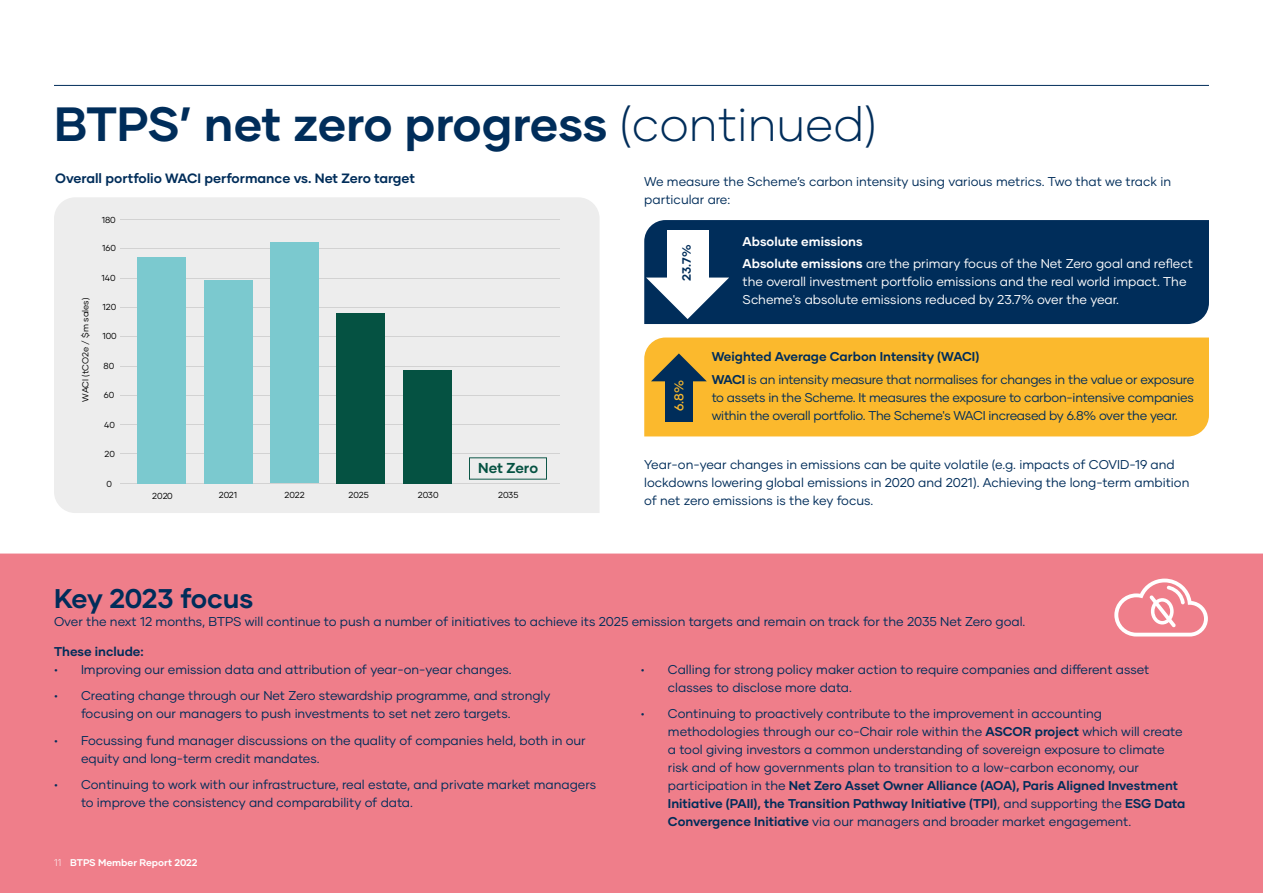
<style>
.page{position:relative;width:1263px;height:893px;background:#fff}
.page>*{position:absolute;margin:0;border:0;box-sizing:border-box;transform-origin:0 0}
.t1{font:700 48px "Gilmer";letter-spacing:-.01em;color:#002d5a}
.t2{font:700 27px "Gilmer";letter-spacing:-.015em;color:#002d5a}
.t3{font:700 14.4px "Gilmer";color:#055242}
.t4{font:700 13.5px "Gilmer";color:#002d5a}
.t5{font:12.75px/18px "Gilmer";color:#002d5a}
.t6{font:12.75px/22.2px "Gilmer";letter-spacing:-.02em;color:#002d5a}
.t7{font:12.75px/22.2px "Gilmer";color:#fff}
.t8{font:700 12.75px "Gilmer";color:#002d5a}
.t9{font:500 12.75px "Gilmer";color:#fbb92d}
.t10{font:700 12px "Gilmer";color:#002d5a}
.t11{font:700 9.75px "Gilmer";color:#002d5a}
.t12{font:700 9.75px "Gilmer";color:#fff}
.t13{font:8.7px "Gilmer";color:#000}
.s1{font-weight:300}
.s2{font-weight:700}
</style>
<div class="page">
<div style="left:644px;top:338px;width:565px;height:98px;background:#fbb92d"></div>
<div style="left:644px;top:220px;width:565px;height:104px;background:#002d5a"></div>
<hr style="left:54px;top:85px;width:1155px;height:1px;background:#002d5a">
<div style="left:54px;top:197px;width:546px;height:316px;background:#ededed"></div>
<hr style="left:120px;top:219px;width:439px;height:1px;background:#d2d2d2">
<hr style="left:120px;top:249px;width:439px;height:1px;background:#d2d2d2">
<hr style="left:120px;top:278px;width:439px;height:1px;background:#d2d2d2">
<hr style="left:120px;top:307px;width:439px;height:1px;background:#d2d2d2">
<hr style="left:120px;top:336px;width:439px;height:1px;background:#d2d2d2">
<hr style="left:120px;top:366px;width:439px;height:1px;background:#d2d2d2">
<hr style="left:120px;top:395px;width:439px;height:1px;background:#d2d2d2">
<hr style="left:120px;top:424px;width:439px;height:1px;background:#d2d2d2">
<hr style="left:120px;top:454px;width:439px;height:1px;background:#d2d2d2">
<hr style="left:120px;top:483px;width:439px;height:1px;background:#d2d2d2">
<div style="left:271px;top:243px;width:48px;height:240px;background:#7bc9cf"></div>
<div style="left:137px;top:257px;width:49px;height:226px;background:#7bc9cf"></div>
<div style="left:204px;top:280px;width:48px;height:203px;background:#7bc9cf"></div>
<div style="left:336px;top:313px;width:49px;height:170px;background:#055242"></div>
<div style="left:403px;top:370px;width:49px;height:113px;background:#055242"></div>
<svg style="left:469px;top:457px;width:78px;height:23px;background:#d4dcda"></svg>
<div style="left:667px;top:230px;width:41px;height:48px;background:#fff"></div>
<svg style="left:646px;top:278px;width:83px;height:41px"></svg>
<div style="left:665px;top:381px;width:28px;height:41px;background:#002d5a"></div>
<svg style="left:651px;top:353px;width:56px;height:28px;background:#817542"></svg>
<div style="left:0;top:554px;width:1263px;height:339px;background:#ef7e8a"></div>
<svg style="left:1114px;top:579px;width:94px;height:57px"></svg>
<h1 class="t1" style="left:54px;top:94px;width:824px">BTPS’ net zero progress <span class="s1">(continued)</span></h1>
<p class="t4" style="left:55px;top:170px;width:361px">Overall portfolio WACI performance vs. Net Zero target</p>
<p class="t5" style="left:644px;top:172px;width:528px">We measure the Scheme’s carbon intensity using various metrics. Two that we track in particular are:</p>
<p class="t7" style="left:743px;top:230px;width:452px"><span class="s2">Absolute emissions<br>Absolute emissions</span> are the primary focus of the Net Zero goal and reflect</p>
<p class="t7" style="left:743px;top:273px;width:445px;line-height:18px">the overall investment portfolio emissions and the real world impact. The<br>Scheme's absolute emissions reduced by 23.7% over the year.</p>
<p class="t13" style="left:102px;top:214px;width:16px">180</p>
<p class="t13" style="left:102px;top:243px;width:15px">160</p>
<p class="t13" style="left:102px;top:272px;width:16px">140</p>
<p class="t13" style="left:103px;top:302px;width:15px">120</p>
<p class="t13" style="left:102px;top:331px;width:16px">100</p>
<p class="t13" style="left:104px;top:361px;width:12px">80</p>
<p class="t13" style="left:104px;top:390px;width:12px">60</p>
<p class="t13" style="left:104px;top:419px;width:12px">40</p>
<p class="t13" style="left:105px;top:449px;width:12px">20</p>
<p class="t13" style="left:106px;top:479px;width:7px">0</p>
<p class="t10" style="left:679px;top:281px;width:38px;rotate:-90deg">23.7%</p>
<p class="t13" style="left:80px;top:402px;width:105px;rotate:-90deg">WACI (tCO2e / $m sales)</p>
<p class="t6" style="left:712px;top:346px;width:484px"><span class="s2">Weighted Average Carbon Intensity (WACI)<br>WACI</span> is an intensity measure that normalises for changes in the value or exposure</p>
<p class="t6" style="left:712px;top:388px;width:484px;line-height:18px">to assets in the Scheme. It measures the exposure to carbon-intensive companies within the overall portfolio. The Scheme's WACI increased by 6.8% over the year.</p>
<p class="t5" style="left:644px;top:455px;width:547px">Year-on-year changes in emissions can be quite volatile (e.g. impacts of COVID-19 and lockdowns lowering global emissions in 2020 and 2021). Achieving the long-term ambition of net zero emissions is the key focus.</p>
<p class="t9" style="left:671px;top:411px;width:33px;rotate:-90deg">6.8%</p>
<p class="t3" style="left:478px;top:459px;width:61px">Net Zero</p>
<p class="t13" style="left:152px;top:490px;width:22px">2020</p>
<p class="t13" style="left:219px;top:489px;width:20px">2021</p>
<p class="t13" style="left:284px;top:489px;width:22px">2022</p>
<p class="t13" style="left:349px;top:490px;width:22px">2025</p>
<p class="t13" style="left:418px;top:489px;width:22px">2030</p>
<p class="t13" style="left:498px;top:489px;width:22px">2035</p>
<h2 class="t2" style="left:54px;top:582px;width:201px">Key 2023 focus</h2>
<p class="t5" style="left:54px;top:613px;width:973px">Over the next 12 months, BTPS will continue to push a number of initiatives to achieve its 2025 emission targets and remain on track for the 2035 Net Zero goal.</p>
<p class="t8" style="left:54px;top:643px;width:91px">These include:</p>
<p class="t5" style="left:54px;top:660px;width:459px">• Improving our emission data and attribution of year-on-year changes.</p>
<p class="t5" style="left:81px;top:687px;width:471px;text-indent:-27px">• Creating change through our Net Zero stewardship programme, and strongly focusing on our managers to push investments to set net zero targets.</p>
<p class="t5" style="left:81px;top:731px;width:506px;text-indent:-27px">• Focussing fund manager discussions on the quality of companies held, both in our equity and long-term credit mandates.</p>
<p class="t5" style="left:81px;top:776px;width:517px;text-indent:-27px">• Continuing to work with our infrastructure, real estate, and private market managers to improve the consistency and comparability of data.</p>
<p class="t5" style="left:668px;top:660px;width:483px;text-indent:-27px">• Calling for strong policy maker action to require companies and different asset classes to disclose more data.</p>
<p class="t5" style="left:668px;top:705px;width:519px;text-indent:-27px">• Continuing to proactively contribute to the improvement in accounting methodologies through our co-Chair role within the <span class="s2">ASCOR project</span> which will create a tool giving investors a common understanding of sovereign exposure to climate risk and of how governments plan to transition to a low-carbon economy, our participation in the <span class="s2">Net Zero Asset Owner Alliance (AOA), Paris Aligned Investment Initiative (PAII), the Transition Pathway Initiative (TPI)</span>, and supporting the <span class="s2">ESG Data Convergence Initiative</span> via our managers and broader market engagement.</p>
<p class="t11" style="left:57px;top:780px;width:145px"><span class="s1">11</span> BTPS Member Report 2022</p>
<p class="t12" style="left:54px;top:857px;width:145px"><span class="s1">11</span> BTPS Member Report 2022</p>
</div>
